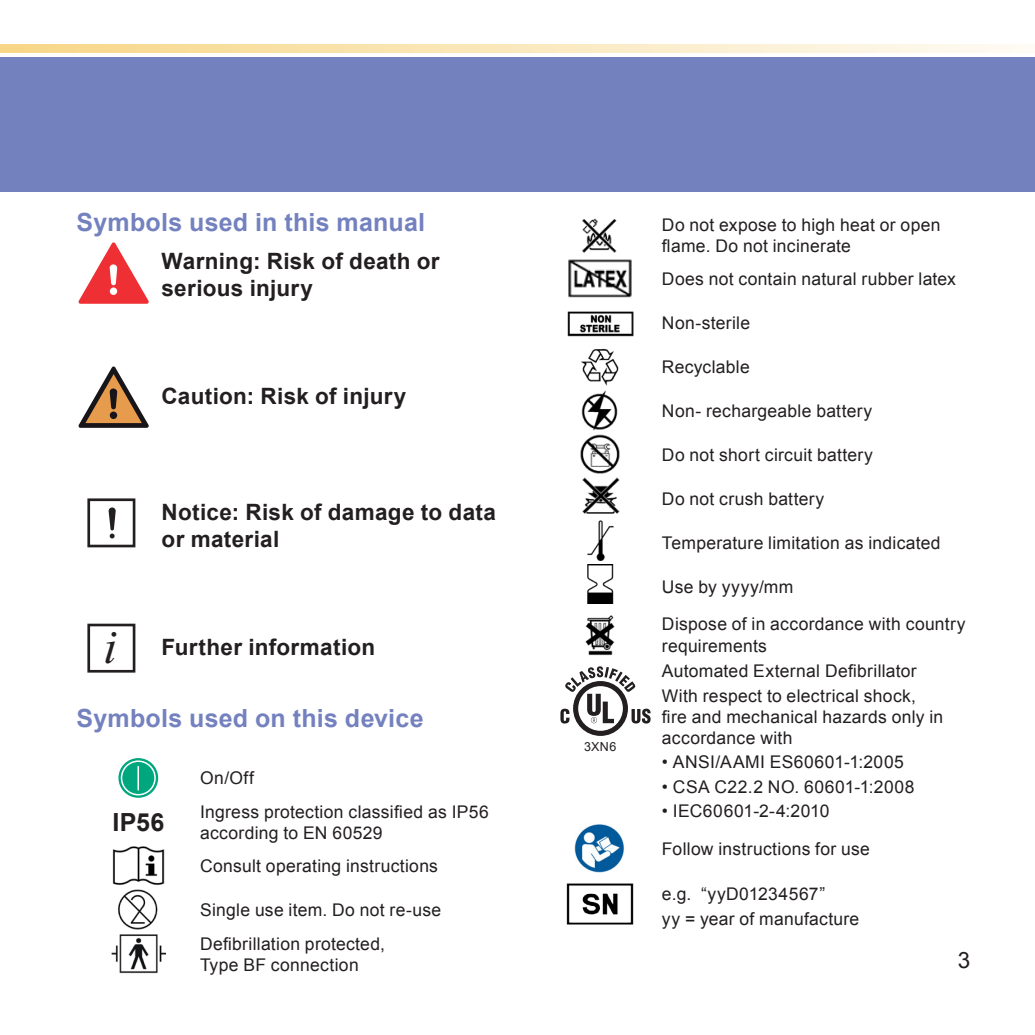
<style>
.page{position:relative;width:1035px;height:1035px;background:#fff}
.page>*{position:absolute;margin:0;border:0;box-sizing:border-box;transform-origin:0 0}
.t1{font:italic 48.75px "Times New Roman";color:#231f20}
.Subhead_1_Annotation{font:700 25px "Arial";letter-spacing:.01em;color:#7481bf}
.Notes{font:700 25px "Arial";letter-spacing:.01em;color:#7481bf}
.SpecSubhead{font:700 25px "Arial";color:#231f20}
.Notes-2{font:700 22.5px/27px "Arial";letter-spacing:.015em;color:#231f20}
.Body_Copy{font:22.5px "Arial";color:#231f20}
.SpecBody_Txt_only_Ta{font:17.5px/21px "Arial";letter-spacing:.015em;color:#231f20}
.SpecBody_Txt_only{font:12.5px "Arial";color:#231f20}
</style>
<div class="page">
<div style="left:0;top:57px;width:1035px;height:134px;background:#7481bf"></div>
<svg style="left:0;top:44px;width:1030px;height:9px;background:#fae8bd"></svg>
<svg style="left:78px;top:242px;width:71px;height:62px"></svg>
<svg style="left:78px;top:366px;width:71px;height:62px"></svg>
<svg style="left:108px;top:498px;width:28px;height:48px"></svg>
<div style="left:87px;top:498px;width:48px;height:49px;border:3px solid #231f20"></div>
<svg style="left:135px;top:623px;width:1px;height:48px"></svg>
<div style="left:87px;top:623px;width:48px;height:49px;border:3px solid #231f20"></div>
<svg style="left:118px;top:758px;width:40px;height:40px"></svg>
<svg style="left:120px;top:759px;width:37px;height:37px"></svg>
<img style="left:112px;top:846px;width:53px;height:39px">
<img style="left:118px;top:890px;width:40px;height:39px">
<img style="left:111px;top:934px;width:54px;height:39px">
<img style="left:582px;top:218px;width:35px;height:35px">
<img style="left:568px;top:259px;width:64px;height:39px">
<img style="left:567px;top:311px;width:67px;height:26px">
<img style="left:581px;top:348px;width:38px;height:38px">
<img style="left:581px;top:390px;width:37px;height:40px">
<img style="left:580px;top:434px;width:40px;height:40px">
<img style="left:582px;top:477px;width:38px;height:37px">
<img style="left:587px;top:520px;width:27px;height:40px">
<img style="left:587px;top:564px;width:27px;height:40px">
<img style="left:585px;top:615px;width:30px;height:40px">
<div style="left:573px;top:681px;width:55px;height:55px;background:#231f20;border-radius:50%"></div>
<svg style="left:578px;top:686px;width:45px;height:45px"></svg>
<svg style="left:560px;top:666px;width:91px;height:57px"></svg>
<img style="left:575px;top:824px;width:49px;height:48px">
<img style="left:566px;top:883px;width:68px;height:42px">
<p class="Subhead_1_Annotation" style="left:77px;top:205px;width:350px">Symbols used in this manual</p>
<p class="Notes-2" style="left:162px;top:248px;width:279px">Warning: Risk of death or serious injury</p>
<p class="Notes-2" style="left:162px;top:384px;width:246px">Caution: Risk of injury</p>
<p class="Notes-2" style="left:162px;top:499px;width:336px">Notice: Risk of damage to data or material</p>
<p class="t1" style="left:103px;top:613px;width:15px">i</p>
<p class="Notes-2" style="left:162px;top:634px;width:215px">Further information</p>
<p class="Notes" style="left:77px;top:701px;width:348px">Symbols used on this device</p>
<p class="SpecBody_Txt_only_Ta" style="left:200px;top:768px;width:56px">On/Off</p>
<p class="SpecSubhead" style="left:112px;top:805px;width:53px">IP56</p>
<p class="SpecBody_Txt_only_Ta" style="left:200px;top:801px;width:290px">Ingress protection classified as IP56 according to EN 60529</p>
<p class="SpecBody_Txt_only_Ta" style="left:200px;top:855px;width:239px">Consult operating instructions</p>
<p class="SpecBody_Txt_only_Ta" style="left:200px;top:899px;width:243px">Single use item. Do not re-use</p>
<p class="SpecBody_Txt_only_Ta" style="left:200px;top:933px;width:186px">Defibrillation protected,<br>Type BF connection</p>
<p class="SpecBody_Txt_only" style="left:584px;top:738px;width:34px">3XN6</p>
<p class="SpecBody_Txt_only_Ta" style="left:662px;top:214px;width:280px">Do not expose to high heat or open flame. Do not incinerate</p>
<p class="SpecBody_Txt_only_Ta" style="left:662px;top:268px;width:295px">Does not contain natural rubber latex</p>
<p class="SpecBody_Txt_only_Ta" style="left:662px;top:312px;width:90px">Non-sterile</p>
<p class="SpecBody_Txt_only_Ta" style="left:662px;top:356px;width:89px">Recyclable</p>
<p class="SpecBody_Txt_only_Ta" style="left:662px;top:400px;width:212px">Non- rechargeable battery</p>
<p class="SpecBody_Txt_only_Ta" style="left:662px;top:444px;width:213px">Do not short circuit battery</p>
<p class="SpecBody_Txt_only_Ta" style="left:662px;top:488px;width:164px">Do not crush battery</p>
<p class="SpecBody_Txt_only_Ta" style="left:662px;top:532px;width:280px">Temperature limitation as indicated</p>
<p class="SpecBody_Txt_only_Ta" style="left:662px;top:576px;width:133px">Use by yyyy/mm</p>
<p class="SpecBody_Txt_only_Ta" style="left:662px;top:614px;width:305px">Dispose of in accordance with country requirements</p>
<p class="SpecBody_Txt_only_Ta" style="left:662px;top:660px;width:256px">Automated External Defibrillator</p>
<p class="SpecBody_Txt_only_Ta" style="left:662px;top:685px;width:283px">With respect to electrical shock, fire and mechanical hazards only in accordance with</p>
<p class="SpecBody_Txt_only_Ta" style="left:662px;top:751px;width:243px">• ANSI/AAMI ES60601-1:2005</p>
<p class="SpecBody_Txt_only_Ta" style="left:662px;top:776px;width:254px">• CSA C22.2 NO. 60601-1:2008</p>
<p class="SpecBody_Txt_only_Ta" style="left:662px;top:800px;width:169px">• IEC60601-2-4:2010</p>
<p class="SpecBody_Txt_only_Ta" style="left:662px;top:839px;width:209px">Follow instructions for use</p>
<p class="SpecBody_Txt_only_Ta" style="left:662px;top:884px;width:165px">e.g. “yyD01234567”</p>
<p class="SpecBody_Txt_only_Ta" style="left:662px;top:908px;width:199px">yy = year of manufacture</p>
<p class="Body_Copy" style="left:957px;top:945px;width:14px">3</p>
</div>
